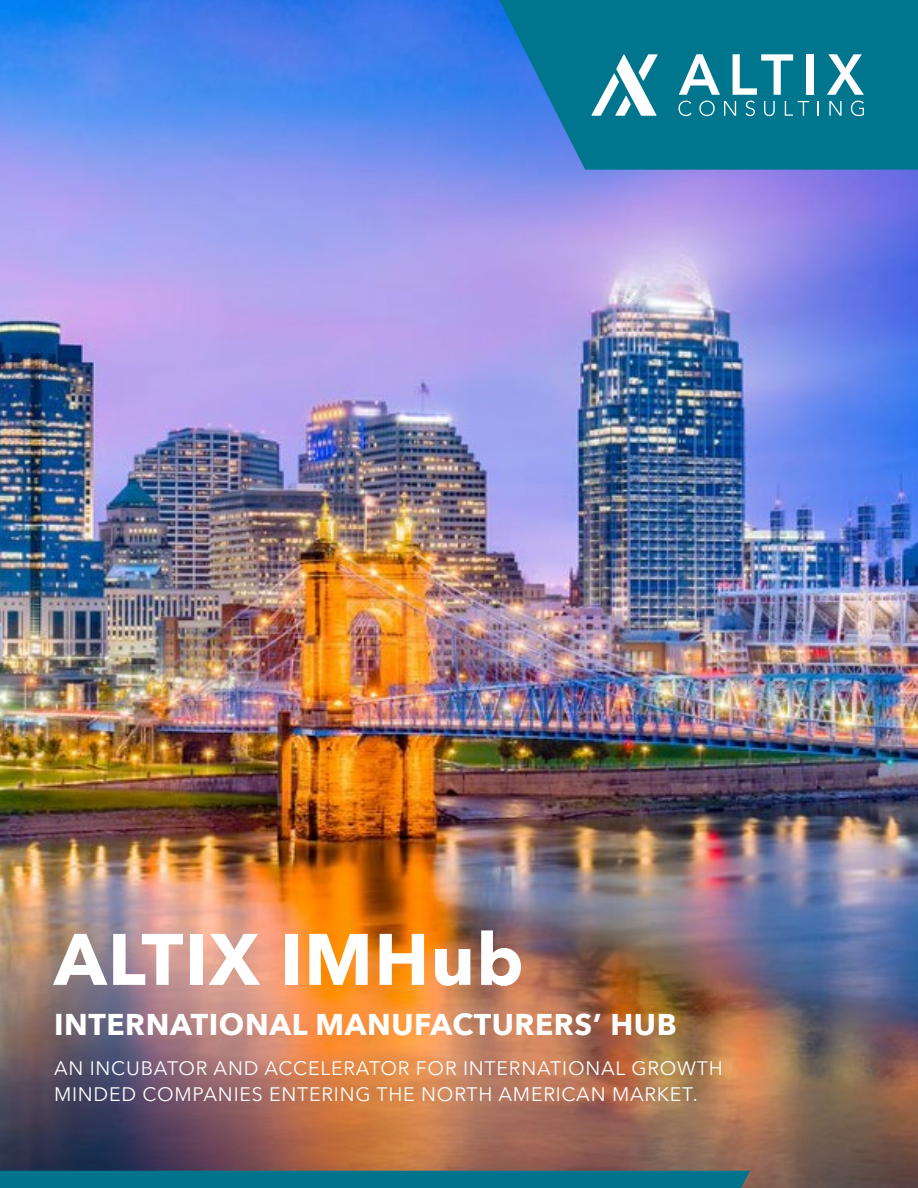
<style>
.page{position:relative;width:918px;height:1188px;background:#fff}
.page>*{position:absolute;margin:0;border:0;box-sizing:border-box;transform-origin:0 0}
.t1{font:700 72px "Avenir Next";letter-spacing:.02em;color:#fff}
.t2{font:700 30px "Avenir Next";letter-spacing:.02em;color:#fff}
.t3{font:19.5px/25.5px "Avenir Next";letter-spacing:.04em;color:#fff}
</style>
<div class="page">
<img style="left:0;top:0;width:918px;height:1188px">
<svg style="left:499px;top:0;width:419px;height:170px;background:#097799"></svg>
<svg style="left:679px;top:54px;width:41px;height:41px"></svg>
<svg style="left:733px;top:54px;width:60px;height:41px"></svg>
<div style="left:806px;top:54px;width:8px;height:41px;background:#fff"></div>
<svg style="left:827px;top:54px;width:37px;height:41px"></svg>
<svg style="left:678px;top:101px;width:14px;height:15px"></svg>
<svg style="left:699px;top:101px;width:16px;height:15px"></svg>
<svg style="left:724px;top:101px;width:12px;height:15px"></svg>
<svg style="left:746px;top:101px;width:9px;height:15px"></svg>
<svg style="left:764px;top:101px;width:11px;height:15px"></svg>
<svg style="left:785px;top:101px;width:24px;height:15px"></svg>
<svg style="left:818px;top:101px;width:1px;height:15px"></svg>
<svg style="left:829px;top:101px;width:13px;height:15px"></svg>
<svg style="left:851px;top:101px;width:13px;height:15px"></svg>
<svg style="left:592px;top:54px;width:66px;height:62px"></svg>
<div style="left:0;top:1171px;width:750px;height:17px;background:#00748d"></div>
<p class="t1" style="left:54px;top:897px;width:471px">ALTIX IMHub</p>
<p class="t2" style="left:54px;top:999px;width:624px">INTERNATIONAL MANUFACTURERS’ HUB</p>
<p class="t3" style="left:54px;top:1055px;width:670px">AN INCUBATOR AND ACCELERATOR FOR INTERNATIONAL GROWTH<br>MINDED COMPANIES ENTERING THE NORTH AMERICAN MARKET.</p>
</div>
